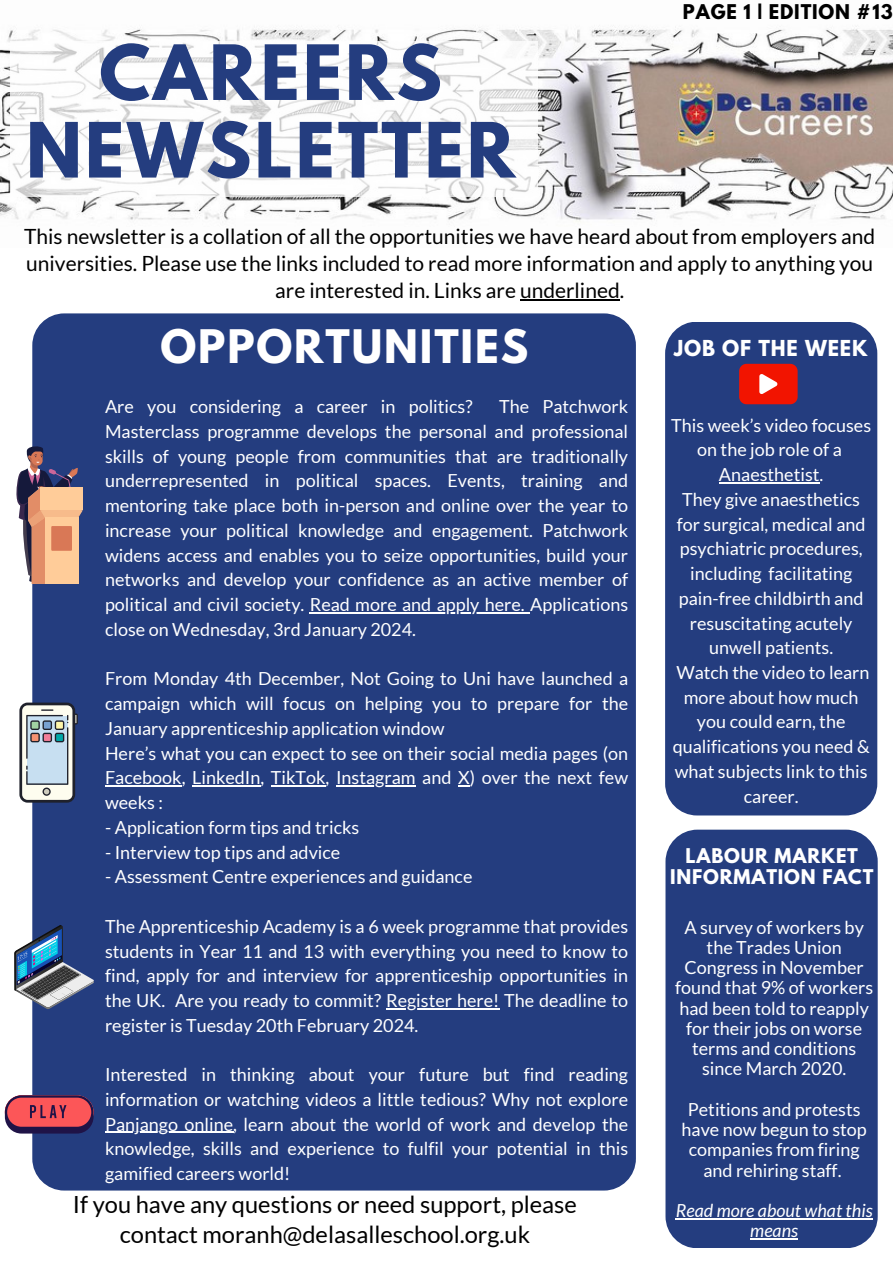
<style>
.page{position:relative;width:893px;height:1264px;background:#fff}
.page>*{position:absolute;margin:0;border:0;box-sizing:border-box;transform-origin:0 0}
.t1{font:700 67.5px/77.6px "League Spartan";letter-spacing:.045em;color:#243d7f;text-align:center}
.t2{font:700 40.95px "League Spartan";letter-spacing:.045em;color:#fff}
.t3{font:23.7px/30.3px "Lato";color:#000;text-align:center}
.t4{font:21px/27px "Lato";color:#000;text-align:center}
.t5{font:700 19.5px "League Spartan";letter-spacing:.045em;color:#fff}
.t6{font:18px/24.8px "Lato";color:#fff;text-align:justify}
.t7{font:700 18px/20.2px "League Spartan";letter-spacing:.045em;color:#fff;text-align:center}
.t8{font:italic 18px/20.2px "Lato";color:#fff;text-align:center}
.t9{font:700 18px "League Spartan";letter-spacing:.045em;color:#000}
</style>
<div class="page">
<div style="left:32px;top:313px;width:604px;height:877px;background:#243d7f;border-radius:32px"></div>
<div style="left:665px;top:321px;width:212px;height:494px;background:#243d7f;border-radius:32px"></div>
<div style="left:665px;top:829px;width:212px;height:419px;background:#243d7f;border-radius:32px"></div>
<img style="left:0;top:26px;width:892px;height:196px">
<svg style="left:11px;top:41px;width:527px;height:155px"></svg>
<hr style="left:520px;top:299px;width:99px;height:1px;background:#000">
<svg style="left:739px;top:364px;width:58px;height:40px"></svg>
<hr style="left:310px;top:612px;width:220px;height:1px;background:#fff">
<hr style="left:105px;top:785px;width:77px;height:1px;background:#fff">
<hr style="left:192px;top:785px;width:68px;height:1px;background:#fff">
<hr style="left:271px;top:785px;width:54px;height:1px;background:#fff">
<hr style="left:336px;top:785px;width:79px;height:1px;background:#fff">
<hr style="left:386px;top:1008px;width:113px;height:1px;background:#fff">
<hr style="left:105px;top:1131px;width:128px;height:1px;background:#fff">
<svg style="left:16px;top:445px;width:67px;height:139px"></svg>
<div style="left:40px;top:487px;width:43px;height:23px;background:#fc9"></div>
<svg style="left:19px;top:702px;width:59px;height:100px"></svg>
<svg style="left:14px;top:924px;width:80px;height:85px"></svg>
<svg style="left:5px;top:1095px;width:89px;height:38px"></svg>
<hr style="left:675px;top:1218px;width:197px;height:1px;background:#fff">
<hr style="left:750px;top:1238px;width:48px;height:1px;background:#fff">
<hr style="left:719px;top:482px;width:100px;height:1px;background:#fff">
<p class="t1" style="left:26px;top:43px;width:490px">CAREERS<br>NEWSLETTER</p>
<p class="t9" style="left:683px;top:3px;width:211px">PAGE 1 | EDITION #13</p>
<p class="t4" style="left:24px;top:222px;width:852px">This newsletter is a collation of all the opportunities we have heard about from employers and universities. Please use the links included to read more information and apply to anything you are interested in. Links are underlined.</p>
<p class="t2" style="left:160px;top:326px;width:369px">OPPORTUNITIES</p>
<p class="t5" style="left:674px;top:338px;width:195px">JOB OF THE WEEK</p>
<p class="t6" style="left:105px;top:394px;width:369px">Are you considering a career in politics?</p>
<p class="t6" style="left:105px;top:394px;width:524px;text-indent:394px">The Patchwork Masterclass programme develops the personal and professional skills of young people from communities that are traditionally underrepresented in political spaces. Events, training and mentoring take place both in-person and online over the year to increase your political knowledge and engagement. Patchwork widens access and enables you to seize opportunities, build your networks and develop your confidence as an active member of political and civil society. Read more and apply here. Applications close on Wednesday, 3rd January 2024.</p>
<p class="t6" style="left:105px;top:666px;width:524px">From Monday 4th December, Not Going to Uni have launched a campaign which will focus on helping you to prepare for the January apprenticeship application window</p>
<p class="t6" style="left:105px;top:740px;width:524px">Here’s what you can expect to see on their social media pages (on Facebook, LinkedIn, TikTok, Instagram and X) over the next few weeks :</p>
<p class="t6" style="left:105px;top:814px;width:256px">- Application form tips and tricks</p>
<p class="t6" style="left:105px;top:839px;width:237px">- Interview top tips and advice</p>
<p class="t6" style="left:105px;top:864px;width:369px">- Assessment Centre experiences and guidance</p>
<p class="t6" style="left:105px;top:913px;width:524px">The Apprenticeship Academy is a 6 week programme that provides students in Year 11 and 13 with everything you need to know to find, apply for and interview for apprenticeship opportunities in the UK. Are you ready to commit? Register here! The deadline to register is Tuesday 20th February 2024.</p>
<p class="t6" style="left:105px;top:1061px;width:524px">Interested in thinking about your future but find reading information or watching videos a little tedious? Why not explore Panjango online, learn about the world of work and develop the knowledge, skills and experience to fulfil your potential in this gamified careers world!</p>
<p class="t3" style="left:73px;top:1188px;width:505px">If you have any questions or need support, please contact moranh@delasalleschool.org.uk</p>
<p class="t6" style="left:671px;top:412px;width:201px;text-align:center">This week’s video focuses on the job role of a<br>Anaesthetist.</p>
<p class="t6" style="left:676px;top:486px;width:190px;text-align:center">They give anaesthetics for surgical, medical and psychiatric procedures, including facilitating pain-free childbirth and resuscitating acutely unwell patients.</p>
<p class="t6" style="left:672px;top:659px;width:198px;text-align:center">Watch the video to learn more about how much you could earn, the qualifications you need &amp; what subjects link to this career.</p>
<p class="t7" style="left:670px;top:848px;width:205px">LABOUR MARKET<br>INFORMATION FACT</p>
<p class="t6" style="left:675px;top:916px;width:200px;line-height:20.2px;text-align:center">A survey of workers by the Trades Union<br>Congress in November found that 9% of workers had been told to reapply for their jobs on worse terms and conditions since March 2020.</p>
<p class="t6" style="left:681px;top:1098px;width:187px;line-height:20.2px;text-align:center">Petitions and protests have now begun to stop companies from firing and rehiring staff.</p>
<p class="t8" style="left:675px;top:1199px;width:198px">Read more about what this means</p>
</div>
